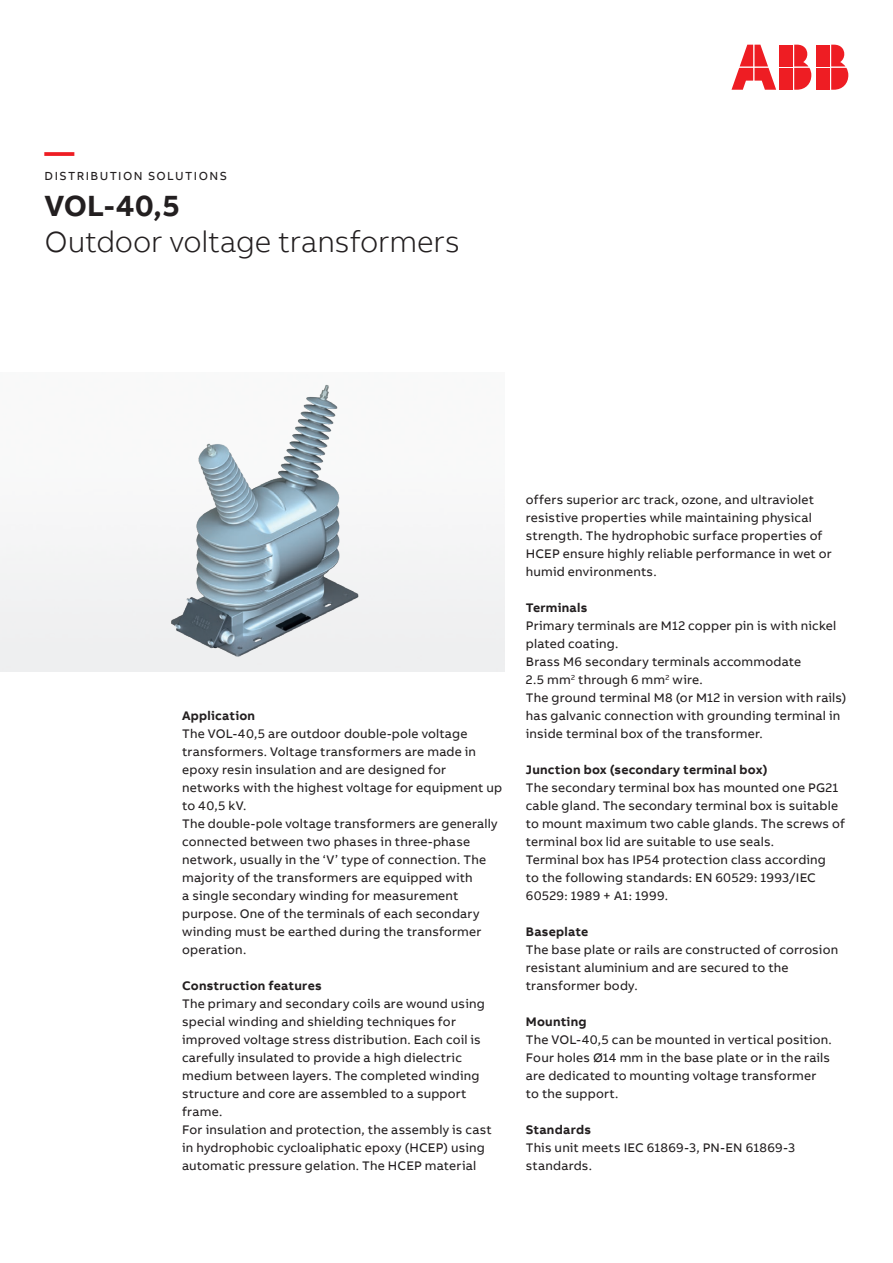
<style>
.page{position:relative;width:893px;height:1263px;background:#fff}
.page>*{position:absolute;margin:0;border:0;box-sizing:border-box;transform-origin:0 0}
.Headline_M_20pt_24pt{font:300 30px "AB Bvoice";letter-spacing:-.005em;color:#231f20}
.Headline_M_20pt_24pt-2{font:700 30px "AB Bvoice";color:#231f20}
.Headline_M_20pt_24pt-3{font:700 30px "AB Bvoice";color:#ee1d23}
.Copytext_8_5pt_12pt{font:12.75px/18px "AB Bvoice";letter-spacing:.015em;color:#231f20}
.Paragraph_Title_8_5p{font:700 12.75px "AB Bvoice";letter-spacing:.02em;color:#231f20}
.Headline_M_20pt_24pt-4{font:12px "AB Bvoice";letter-spacing:.12em;color:#231f20}
</style>
<div class="page">
<div style="left:817px;top:45px;width:13px;height:21px;background:#ee1d23"></div>
<div style="left:817px;top:68px;width:13px;height:22px;background:#ee1d23"></div>
<svg style="left:831px;top:45px;width:17px;height:45px"></svg>
<svg style="left:731px;top:45px;width:45px;height:45px"></svg>
<div style="left:780px;top:45px;width:13px;height:21px;background:#ee1d23"></div>
<div style="left:780px;top:68px;width:13px;height:22px;background:#ee1d23"></div>
<svg style="left:794px;top:45px;width:17px;height:45px"></svg>
<img style="left:161px;top:372px;width:212px;height:300px">
<p class="Headline_M_20pt_24pt-3" style="left:45px;top:132px;width:31px">—</p>
<p class="Headline_M_20pt_24pt-4" style="left:45px;top:168px;width:184px">DISTRIBUTION SOLUTIONS</p>
<p class="Headline_M_20pt_24pt-2" style="left:45px;top:186px;width:137px">VOL-40,5</p>
<p class="Headline_M_20pt_24pt" style="left:45px;top:224px;width:417px">Outdoor voltage transformers</p>
<p class="Paragraph_Title_8_5p" style="left:182px;top:707px;width:75px">Application</p>
<p class="Copytext_8_5pt_12pt" style="left:182px;top:725px;width:322px">The VOL-40,5 are outdoor double-pole voltage transformers. Voltage transformers are made in epoxy resin insulation and are designed for networks with the highest voltage for equipment up to 40,5 kV.</p>
<p class="Copytext_8_5pt_12pt" style="left:182px;top:815px;width:317px">The double-pole voltage transformers are generally connected between two phases in three-phase network, usually in the ‘V’ type of connection. The majority of the transformers are equipped with<br>a single secondary winding for measurement purpose. One of the terminals of each secondary winding must be earthed during the transformer operation.</p>
<p class="Paragraph_Title_8_5p" style="left:182px;top:977px;width:141px">Construction features</p>
<p class="Copytext_8_5pt_12pt" style="left:182px;top:995px;width:304px">The primary and secondary coils are wound using special winding and shielding techniques for improved voltage stress distribution. Each coil is carefully insulated to provide a high dielectric medium between layers. The completed winding structure and core are assembled to a support frame.</p>
<p class="Copytext_8_5pt_12pt" style="left:182px;top:1121px;width:311px">For insulation and protection, the assembly is cast in hydrophobic cycloaliphatic epoxy (HCEP) using automatic pressure gelation. The HCEP material</p>
<p class="Copytext_8_5pt_12pt" style="left:526px;top:490px;width:308px">offers superior arc track, ozone, and ultraviolet resistive properties while maintaining physical strength. The hydrophobic surface properties of HCEP ensure highly reliable performance in wet or humid environments.</p>
<p class="Paragraph_Title_8_5p" style="left:526px;top:599px;width:63px">Terminals</p>
<p class="Copytext_8_5pt_12pt" style="left:526px;top:616px;width:312px">Primary terminals are M12 copper pin is with nickel plated coating.</p>
<p class="Copytext_8_5pt_12pt" style="left:526px;top:653px;width:277px">Brass M6 secondary terminals accommodate<br>2.5 mm<sup>2</sup> through 6 mm<sup>2</sup> wire.</p>
<p class="Copytext_8_5pt_12pt" style="left:526px;top:689px;width:322px">The ground terminal M8 (or M12 in version with rails) has galvanic connection with grounding terminal in inside terminal box of the transformer.</p>
<p class="Paragraph_Title_8_5p" style="left:526px;top:761px;width:243px">Junction box (secondary terminal box)</p>
<p class="Copytext_8_5pt_12pt" style="left:526px;top:779px;width:321px">The secondary terminal box has mounted one PG21 cable gland. The secondary terminal box is suitable to mount maximum two cable glands. The screws of terminal box lid are suitable to use seals.</p>
<p class="Copytext_8_5pt_12pt" style="left:526px;top:851px;width:302px">Terminal box has IP54 protection class according to the following standards: EN 60529: 1993/IEC<br>60529: 1989 + A1: 1999.</p>
<p class="Paragraph_Title_8_5p" style="left:526px;top:923px;width:64px">Baseplate</p>
<p class="Copytext_8_5pt_12pt" style="left:526px;top:941px;width:314px">The base plate or rails are constructed of corrosion resistant aluminium and are secured to the transformer body.</p>
<p class="Paragraph_Title_8_5p" style="left:526px;top:1013px;width:62px">Mounting</p>
<p class="Copytext_8_5pt_12pt" style="left:526px;top:1031px;width:308px">The VOL-40,5 can be mounted in vertical position.<br>Four holes Ø14 mm in the base plate or in the rails are dedicated to mounting voltage transformer to the support.</p>
<p class="Paragraph_Title_8_5p" style="left:526px;top:1121px;width:67px">Standards</p>
<p class="Copytext_8_5pt_12pt" style="left:526px;top:1139px;width:271px">This unit meets IEC 61869-3, PN-EN 61869-3 standards.</p>
</div>
